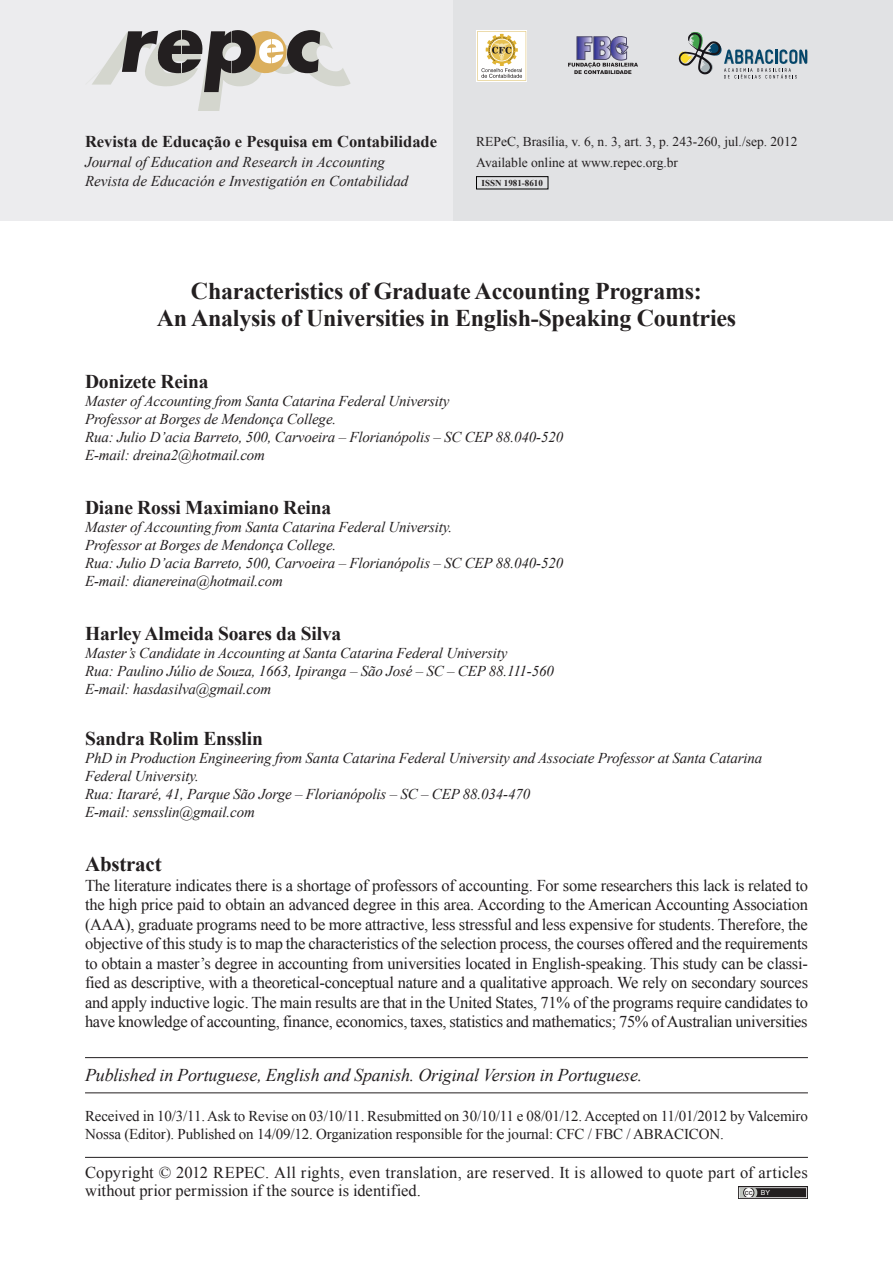
<style>
.page{position:relative;width:893px;height:1263px;background:#fff}
.page>*{position:absolute;margin:0;border:0;box-sizing:border-box;transform-origin:0 0}
.t1{font:700 24px/27px "Times New Roman";letter-spacing:-.01em;color:#231f20;text-align:center}
.t2{font:700 21px "Times New Roman";letter-spacing:-.01em;color:#231f20}
.t3{font:700 19.5px "Times New Roman";letter-spacing:-.01em;color:#231f20}
.t4{font:italic 18px "Times New Roman";letter-spacing:-.01em;color:#231f20}
.t5{font:16.5px/19.5px "Times New Roman";color:#231f20}
.t6{font:700 16.5px "Times New Roman";color:#231f20}
.t7{font:italic 15px/18px "Times New Roman";letter-spacing:-.01em;color:#231f20}
.t8{font:15px/18px "Times New Roman";letter-spacing:-.01em;color:#231f20}
.t9{font:13.5px "Times New Roman";color:#231f20}
.t10{font:700 9px "Times New Roman";color:#231f20}
.t11{font:7.5px "Arial";color:#231f20}
.s1{font-size:7.05px;color:#fff}
</style>
<div class="page">
<div style="left:0;top:0;width:454px;height:220px;background:#ececee"></div>
<div style="left:454px;top:0;width:439px;height:220px;background:#e1e2e4"></div>
<svg style="left:92px;top:30px;width:259px;height:81px"></svg>
<hr style="left:85px;top:1157px;width:723px;height:1px;background:#231f20">
<div style="left:476px;top:176px;width:72px;height:13px;border:1px solid #000"></div>
<svg style="left:568px;top:36px;width:70px;height:38px"></svg>
<svg style="left:476px;top:30px;width:51px;height:52px"></svg>
<svg style="left:477px;top:31px;width:49px;height:50px;background:#e7ddbf"></svg>
<svg style="left:678px;top:32px;width:130px;height:47px"></svg>
<svg style="left:738px;top:1186px;width:70px;height:13px"></svg>
<svg style="left:739px;top:1187px;width:68px;height:11px"></svg>
<hr style="left:85px;top:1057px;width:723px;height:1px;background:#231f20">
<hr style="left:85px;top:1092px;width:723px;height:1px;background:#231f20">
<p class="t6" style="left:85px;top:131px;width:354px">Revista de Educação e Pesquisa em Contabilidade</p>
<p class="t7" style="left:85px;top:152px;width:325px;line-height:19.2px">Journal of Education and Research in Accounting<br>Revista de Educación e Investigatión en Contabilidad</p>
<p class="t9" style="left:476px;top:132px;width:323px">REPeC, Brasília, v. 6, n. 3, art. 3, p. 243-260, jul./sep. 2012</p>
<p class="t9" style="left:476px;top:153px;width:203px">Available online at www.repec.org.br</p>
<p class="t10" style="left:482px;top:177px;width:63px">ISSN 1981-8610</p>
<h1 class="t1" style="left:157px;top:277px;width:581px">Characteristics of Graduate Accounting Programs:<br>An Analysis of Universities in English-Speaking Countries</h1>
<p class="t3" style="left:85px;top:368px;width:125px">Donizete Reina</p>
<p class="t7" style="left:85px;top:392px;width:480px">Master of Accounting from Santa Catarina Federal University<br>Professor at Borges de Mendonça College.<br>Rua: Julio D’acia Barreto, 500, Carvoeira – Florianópolis – SC CEP 88.040-520<br>E-mail: dreina2@hotmail.com</p>
<p class="t3" style="left:85px;top:494px;width:248px">Diane Rossi Maximiano Reina</p>
<p class="t7" style="left:85px;top:518px;width:480px">Master of Accounting from Santa Catarina Federal University.<br>Professor at Borges de Mendonça College.<br>Rua: Julio D’acia Barreto, 500, Carvoeira – Florianópolis – SC CEP 88.040-520<br>E-mail: dianereina@hotmail.com</p>
<p class="t3" style="left:85px;top:620px;width:258px">Harley Almeida Soares da Silva</p>
<p class="t7" style="left:85px;top:644px;width:470px">Master’s Candidate in Accounting at Santa Catarina Federal University<br>Rua: Paulino Júlio de Souza, 1663, Ipiranga – São José – SC – CEP 88.111-560<br>E-mail: hasdasilva@gmail.com</p>
<p class="t3" style="left:85px;top:725px;width:179px">Sandra Rolim Ensslin</p>
<p class="t7" style="left:85px;top:749px;width:679px">PhD in Production Engineering from Santa Catarina Federal University and Associate Professor at Santa Catarina Federal University.<br>Rua: Itararé, 41, Parque São Jorge – Florianópolis – SC – CEP 88.034-470<br>E-mail: sensslin@gmail.com</p>
<p class="t2" style="left:85px;top:850px;width:78px">Abstract</p>
<p class="t5" style="left:85px;top:875px;width:725px;text-align:justify">The literature indicates there is a shortage of professors of accounting. For some researchers this lack is related to the high price paid to obtain an advanced degree in this area. According to the American Accounting Association (AAA), graduate programs need to be more attractive, less stressful and less expensive for students. Therefore, the objective of this study is to map the characteristics of the selection process, the courses offered and the requirements to obtain a master’s degree in accounting from universities located in English-speaking. This study can be classi&shy;fied as descriptive, with a theoretical-conceptual nature and a qualitative approach. We rely on secondary sources and apply inductive logic. The main results are that in the United States, 71% of the programs require candidates to have knowledge of accounting, finance, economics, taxes, statistics and mathematics; 75% of Australian universities</p>
<p class="t4" style="left:85px;top:1063px;width:559px">Published in Portuguese, English and Spanish. Original Version in Portuguese.</p>
<p class="t8" style="left:85px;top:1106px;width:724px">Received in 10/3/11. Ask to Revise on 03/10/11. Resubmitted on 30/10/11 e 08/01/12. Accepted on 11/01/2012 by Valcemiro<br>Nossa (Editor). Published on 14/09/12. Organization responsible for the journal: CFC / FBC / ABRACICON.</p>
<p class="t5" style="left:85px;top:1163px;width:724px;line-height:18px">Copyright © 2012 REPEC. All rights, even translation, are reserved. It is allowed to quote part of articles without prior permission if the source is identified.</p>
<p class="t11" style="left:745px;top:1187px;width:27px">cc <span class="s1">BY</span></p>
</div>
